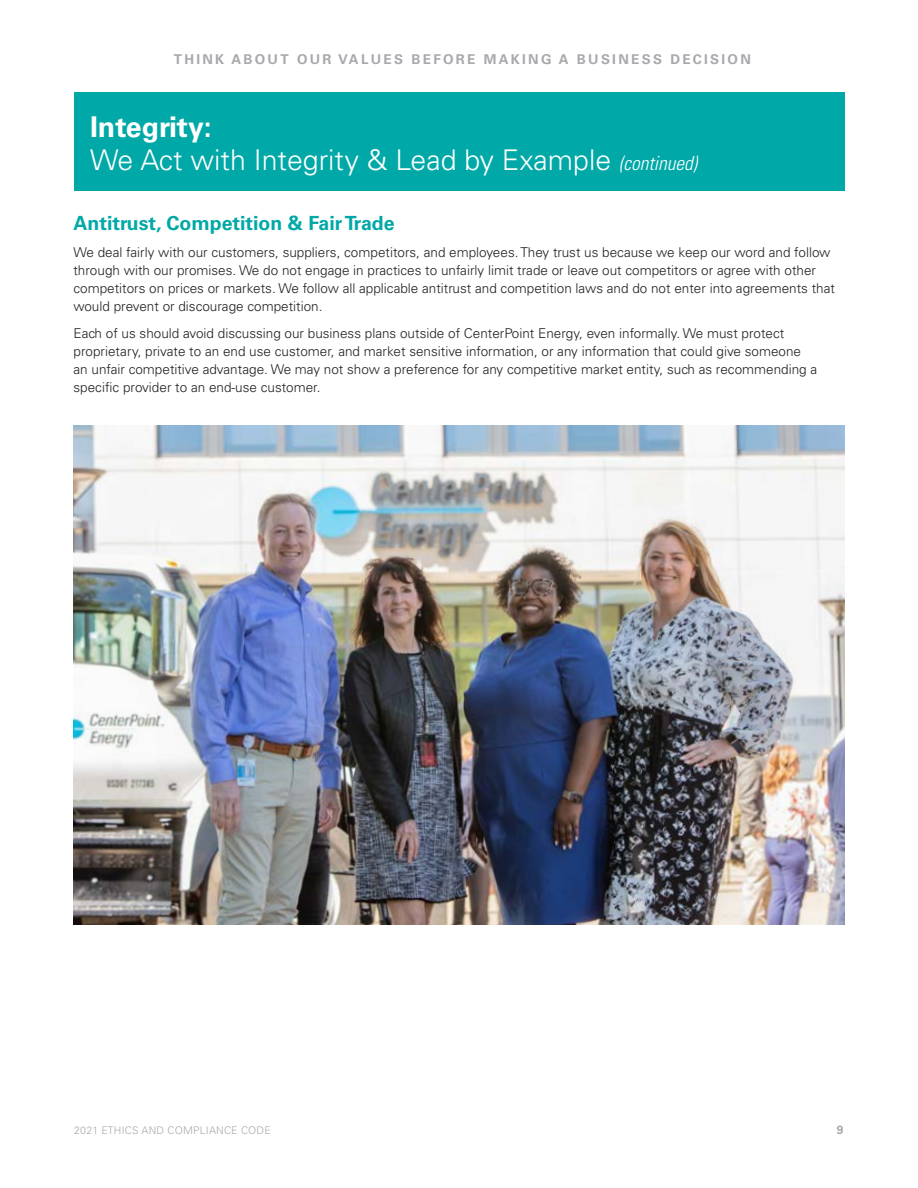
<style>
.page{position:relative;width:918px;height:1188px;background:#fff}
.page>*{position:absolute;margin:0;border:0;box-sizing:border-box;transform-origin:0 0}
.Inside_Head-Continua{font:300 28.5px/33px "Univers LT Std";color:#fff}
.Inside_Subhead_1{font:700 19.5px "Univers LT Std";color:#00a9a7}
.Inside_Body{font:300 13.5px/18px "Univers LT Std";color:#231f20}
.t1{font:700 13.5px "Univers LT Std";letter-spacing:.17em;color:#a8a9ad}
.t2{font:700 12px "Univers LT Std";color:#a8a9ad}
.t3{font:300 10.5px "Univers LT Std";letter-spacing:.02em;color:#a8a9ad}
.s1{font-weight:700}
.s2{font-style:italic;font-stretch:condensed;font-size:19.5px}
</style>
<div class="page">
<div style="left:74px;top:93px;width:771px;height:98px;background:#00a9a7"></div>
<img style="left:74px;top:426px;width:771px;height:499px">
<p class="t1" style="left:174px;top:51px;width:579px">THINK ABOUT OUR VALUES BEFORE MAKING A BUSINESS DECISION</p>
<p class="Inside_Head-Continua" style="left:90px;top:110px;width:609px"><span class="s1">Integrity:<br></span>We Act with Integrity &amp; Lead by Example <span class="s2">(continued)</span></p>
<p class="Inside_Subhead_1" style="left:73px;top:212px;width:323px">Antitrust, Competition &amp; Fair Trade</p>
<p class="Inside_Body" style="left:74px;top:243px;width:763px">We deal fairly with our customers, suppliers, competitors, and employees. They trust us because we keep our word and follow through with our promises. We do not engage in practices to unfairly limit trade or leave out competitors or agree with other competitors on prices or markets. We follow all applicable antitrust and competition laws and do not enter into agreements that would prevent or discourage competition.</p>
<p class="Inside_Body" style="left:74px;top:324px;width:745px">Each of us should avoid discussing our business plans outside of CenterPoint Energy, even informally. We must protect proprietary, private to an end use customer, and market sensitive information, or any information that could give someone an unfair competitive advantage. We may not show a preference for any competitive market entity, such as recommending a specific provider to an end-use customer.</p>
<p class="t3" style="left:74px;top:1124px;width:198px">2021 ETHICS AND COMPLIANCE CODE</p>
<p class="t2" style="left:837px;top:1123px;width:8px">9</p>
</div>
